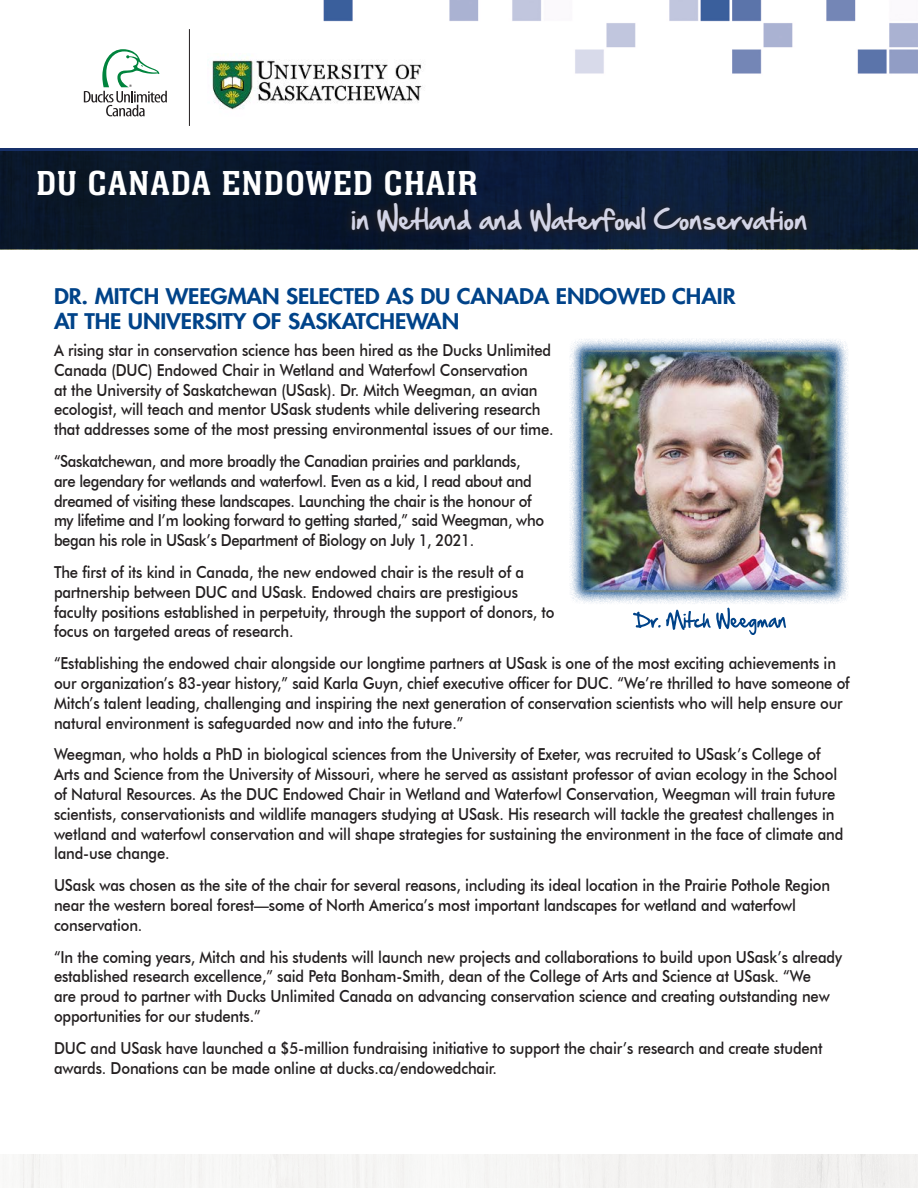
<style>
.page{position:relative;width:918px;height:1188px;background:#fff}
.page>*{position:absolute;margin:0;border:0;box-sizing:border-box;transform-origin:0 0}
.t1{font:36px "Neue Aachen Pro";letter-spacing:.025em;color:#fff}
.t2{font:24px "Hand Of Sean";color:#d3d5e7}
.t3{font:800 21px "Futura";letter-spacing:-.005em;color:#004389;scale:1.1 1}
.t4{font:500 16.5px/19.8px "Futura BT";letter-spacing:-.01em;color:#231f20;scale:.9 1}
</style>
<div class="page">
<img style="left:212px;top:58px;width:207px;height:52px">
<svg style="left:84px;top:49px;width:83px;height:67px"></svg>
<hr style="left:189px;top:29px;width:1px;height:97px;background:#231f20">
<img style="left:322px;top:0;width:596px;height:102px">
<svg style="left:0;top:148px;width:918px;height:101px;fill:#0b182d"></svg>
<svg style="left:343px;top:194px;width:473px;height:47px"></svg>
<svg style="left:569px;top:338px;width:280px;height:266px"></svg>
<img style="left:584px;top:353px;width:251px;height:237px">
<svg style="left:633px;top:608px;width:153px;height:27px"></svg>
<p class="t1" style="left:36px;top:163px;width:443px">DU CANADA ENDOWED CHAIR</p>
<p class="t2" style="left:351px;top:197px;width:458px">in Wetland and Waterfowl Conservation</p>
<p class="t3" style="left:54px;top:282px;width:621px">DR. MITCH WEEGMAN SELECTED AS DU CANADA ENDOWED CHAIR</p>
<p class="t3" style="left:54px;top:307px;width:370px">AT THE UNIVERSITY OF SASKATCHEWAN</p>
<p class="t4" style="left:54px;top:340px;width:557px">A rising star in conservation science has been hired as the Ducks Unlimited Canada (DUC) Endowed Chair in Wetland and Waterfowl Conservation<br>at the University of Saskatchewan (USask). Dr. Mitch Weegman, an avian ecologist, will teach and mentor USask students while delivering research that addresses some of the most pressing environmental issues of our time.</p>
<p class="t4" style="left:54px;top:451px;width:546px">“Saskatchewan, and more broadly the Canadian prairies and parklands, are legendary for wetlands and waterfowl. Even as a kid, I read about and dreamed of visiting these landscapes. Launching the chair is the honour of my lifetime and I’m looking forward to getting started,” said Weegman, who began his role in USask’s Department of Biology on July 1, 2021.</p>
<p class="t4" style="left:54px;top:562px;width:558px">The first of its kind in Canada, the new endowed chair is the result of a partnership between DUC and USask. Endowed chairs are prestigious faculty positions established in perpetuity, through the support of donors, to focus on targeted areas of research.</p>
<p class="t4" style="left:54px;top:653px;width:886px">“Establishing the endowed chair alongside our longtime partners at USask is one of the most exciting achievements in our organization’s 83-year history,” said Karla Guyn, chief executive officer for DUC. “We’re thrilled to have someone of Mitch’s talent leading, challenging and inspiring the next generation of conservation scientists who will help ensure our natural environment is safeguarded now and into the future.”</p>
<p class="t4" style="left:54px;top:744px;width:879px">Weegman, who holds a PhD in biological sciences from the University of Exeter, was recruited to USask’s College of Arts and Science from the University of Missouri, where he served as assistant professor of avian ecology in the School of Natural Resources. As the DUC Endowed Chair in Wetland and Waterfowl Conservation, Weegman will train future scientists, conservationists and wildlife managers studying at USask. His research will tackle the greatest challenges in wetland and waterfowl conservation and will shape strategies for sustaining the environment in the face of climate and land-use change.</p>
<p class="t4" style="left:54px;top:875px;width:864px">USask was chosen as the site of the chair for several reasons, including its ideal location in the Prairie Pothole Region near the western boreal forest—some of North America’s most important landscapes for wetland and waterfowl conservation.</p>
<p class="t4" style="left:54px;top:947px;width:877px">“In the coming years, Mitch and his students will launch new projects and collaborations to build upon USask’s already established research excellence,” said Peta Bonham-Smith, dean of the College of Arts and Science at USask. “We<br>are proud to partner with Ducks Unlimited Canada on advancing conservation science and creating outstanding new opportunities for our students.”</p>
<p class="t4" style="left:54px;top:1037px;width:856px;line-height:20.7px">DUC and USask have launched a $5-million fundraising initiative to support the chair’s research and create student awards. Donations can be made online at ducks.ca/endowedchair.</p>
</div>
